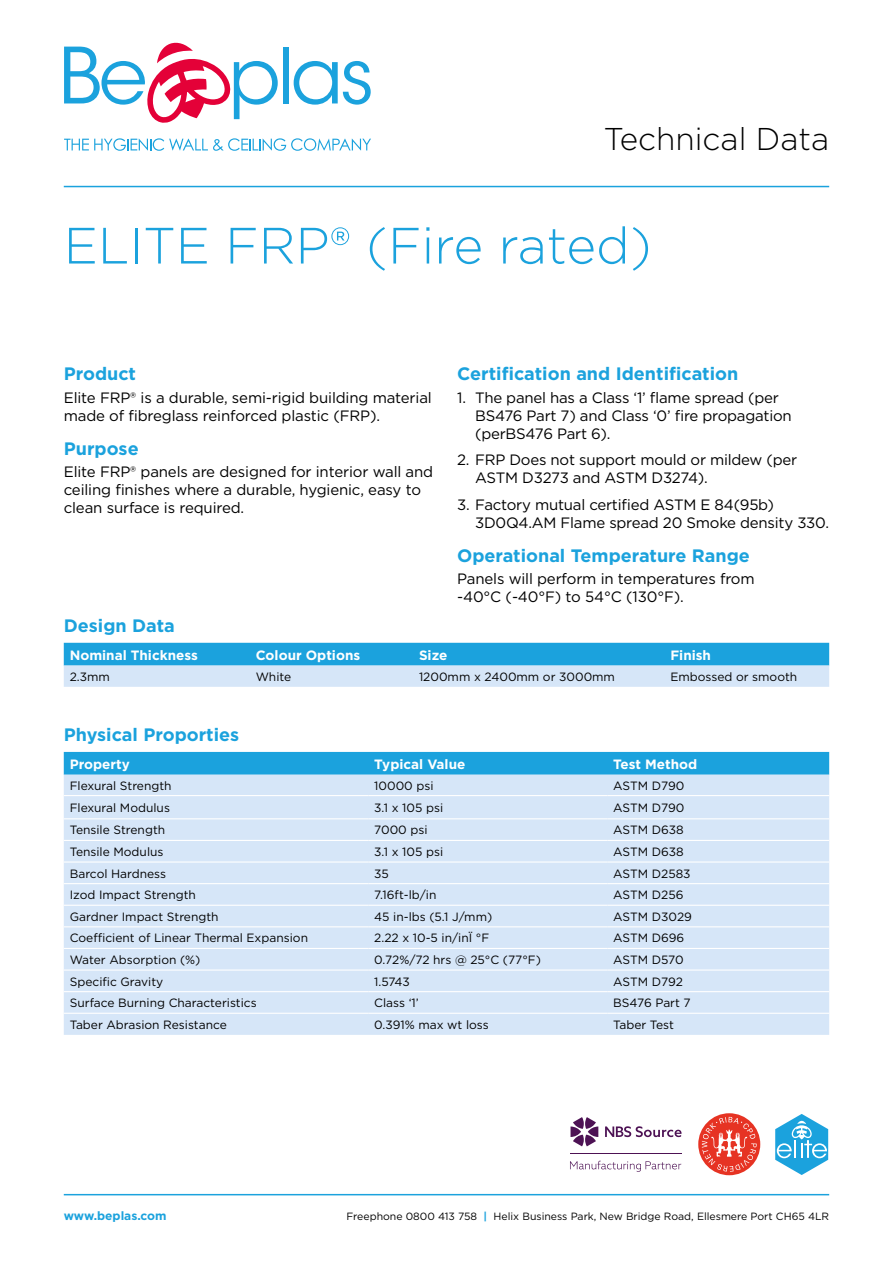
<style>
.page{position:relative;width:893px;height:1263px;background:#fff}
.page>*{position:absolute;margin:0;border:0;box-sizing:border-box;transform-origin:0 0}
.t1{font:300 51px "Gotham";color:#1ba2dd}
.t2{font:300 31.5px "Gotham";color:#000}
.t3{font:700 18px "Gotham";color:#1ba2dd}
.t4{font:15px/18px "Gotham";letter-spacing:-.015em;color:#000}
.t5{font:700 13.5px "Gotham";color:#fff}
.t6{font:12px "Gotham";color:#000}
.t7{font:700 12px "Gotham";color:#1ba2dd}
.t8{font:10.5px "Gotham";color:#000}
.s1{font-weight:700;color:#1ba2dd}
</style>
<div class="page">
<div style="left:283px;top:47px;width:6px;height:56px;background:#1ba2dd"></div>
<svg style="left:294px;top:61px;width:77px;height:44px"></svg>
<svg style="left:64px;top:42px;width:214px;height:81px"></svg>
<svg style="left:64px;top:138px;width:307px;height:13px"></svg>
<svg style="left:775px;top:1114px;width:53px;height:61px"></svg>
<hr style="left:64px;top:186px;width:765px;height:1px;background:#1ba2dd">
<hr style="left:64px;top:1194px;width:765px;height:1px;background:#1ba2dd">
<svg style="left:64px;top:643px;width:765px;height:44px;background:#77c3ea"></svg>
<div style="left:64px;top:752px;width:765px;height:23px;background:#1ba2dd"></div>
<div style="left:64px;top:775px;width:765px;height:260px;background:#d6e6f8"></div>
<hr style="left:64px;top:795px;width:304px;height:1px;background:#fff">
<hr style="left:368px;top:795px;width:239px;height:1px;background:#fff">
<hr style="left:607px;top:795px;width:222px;height:1px;background:#fff">
<hr style="left:64px;top:818px;width:304px;height:1px;background:#fff">
<hr style="left:368px;top:818px;width:239px;height:1px;background:#fff">
<hr style="left:607px;top:818px;width:222px;height:1px;background:#fff">
<hr style="left:64px;top:840px;width:304px;height:1px;background:#fff">
<hr style="left:368px;top:840px;width:239px;height:1px;background:#fff">
<hr style="left:607px;top:840px;width:222px;height:1px;background:#fff">
<hr style="left:64px;top:861px;width:304px;height:1px;background:#fff">
<hr style="left:368px;top:861px;width:239px;height:1px;background:#fff">
<hr style="left:607px;top:861px;width:222px;height:1px;background:#fff">
<hr style="left:64px;top:883px;width:304px;height:1px;background:#fff">
<hr style="left:368px;top:883px;width:239px;height:1px;background:#fff">
<hr style="left:607px;top:883px;width:222px;height:1px;background:#fff">
<hr style="left:64px;top:905px;width:304px;height:1px;background:#fff">
<hr style="left:368px;top:905px;width:239px;height:1px;background:#fff">
<hr style="left:607px;top:905px;width:222px;height:1px;background:#fff">
<hr style="left:64px;top:926px;width:304px;height:1px;background:#fff">
<hr style="left:368px;top:926px;width:239px;height:1px;background:#fff">
<hr style="left:607px;top:926px;width:222px;height:1px;background:#fff">
<hr style="left:64px;top:948px;width:304px;height:1px;background:#fff">
<hr style="left:368px;top:948px;width:239px;height:1px;background:#fff">
<hr style="left:607px;top:948px;width:222px;height:1px;background:#fff">
<hr style="left:64px;top:969px;width:304px;height:1px;background:#fff">
<hr style="left:368px;top:969px;width:239px;height:1px;background:#fff">
<hr style="left:607px;top:969px;width:222px;height:1px;background:#fff">
<hr style="left:64px;top:991px;width:304px;height:1px;background:#fff">
<hr style="left:368px;top:991px;width:239px;height:1px;background:#fff">
<hr style="left:607px;top:991px;width:222px;height:1px;background:#fff">
<hr style="left:64px;top:1013px;width:304px;height:1px;background:#fff">
<hr style="left:368px;top:1013px;width:239px;height:1px;background:#fff">
<hr style="left:607px;top:1013px;width:222px;height:1px;background:#fff">
<svg style="left:698px;top:1113px;width:62px;height:62px"></svg>
<svg style="left:702px;top:1117px;width:55px;height:55px;background:#ec695d"></svg>
<svg style="left:570px;top:1117px;width:28px;height:29px"></svg>
<svg style="left:605px;top:1126px;width:76px;height:11px"></svg>
<hr style="left:570px;top:1153px;width:112px;height:1px;background:#4d1254">
<svg style="left:570px;top:1161px;width:111px;height:11px"></svg>
<h2 class="t2" style="left:604px;top:119px;width:227px">Technical Data</h2>
<h1 class="t1" style="left:64px;top:213px;width:589px">ELITE FRP® (Fire rated)</h1>
<h3 class="t3" style="left:64px;top:362px;width:74px">Product</h3>
<p class="t4" style="left:64px;top:388px;width:370px">Elite FRP® is a durable, semi-rigid building material made of fibreglass reinforced plastic (FRP).</p>
<h3 class="t3" style="left:64px;top:437px;width:76px">Purpose</h3>
<p class="t4" style="left:64px;top:463px;width:371px">Elite FRP® panels are designed for interior wall and ceiling finishes where a durable, hygienic, easy to clean surface is required.</p>
<h3 class="t3" style="left:457px;top:362px;width:283px">Certification and Identification</h3>
<p class="t4" style="left:475px;top:388px;width:318px;text-indent:-18px">1. The panel has a Class ‘1’ flame spread (per<br>BS476 Part 7) and Class ‘0’ fire propagation (perBS476 Part 6).</p>
<p class="t4" style="left:475px;top:450px;width:324px;text-indent:-18px">2. FRP Does not support mould or mildew (per<br>ASTM D3273 and ASTM D3274).</p>
<p class="t4" style="left:475px;top:495px;width:355px;text-indent:-18px">3. Factory mutual certified ASTM E 84(95b)<br>3D0Q4.AM Flame spread 20 Smoke density 330.</p>
<h3 class="t3" style="left:457px;top:544px;width:294px">Operational Temperature Range</h3>
<p class="t4" style="left:457px;top:570px;width:299px">Panels will perform in temperatures from -40°C (-40°F) to 54°C (130°F).</p>
<h3 class="t3" style="left:64px;top:614px;width:113px">Design Data</h3>
<p class="t5" style="left:70px;top:646px;width:130px">Nominal Thickness</p>
<p class="t5" style="left:256px;top:646px;width:106px">Colour Options</p>
<p class="t5" style="left:419px;top:646px;width:30px">Size</p>
<p class="t5" style="left:670px;top:646px;width:42px">Finish</p>
<p class="t6" style="left:70px;top:669px;width:42px">2.3mm</p>
<p class="t6" style="left:256px;top:669px;width:37px">White</p>
<p class="t6" style="left:419px;top:669px;width:197px">1200mm x 2400mm or 3000mm</p>
<p class="t6" style="left:670px;top:669px;width:128px">Embossed or smooth</p>
<h3 class="t3" style="left:64px;top:723px;width:177px">Physical Proporties</h3>
<p class="t5" style="left:70px;top:755px;width:62px">Property</p>
<p class="t5" style="left:374px;top:755px;width:93px">Typical Value</p>
<p class="t5" style="left:613px;top:755px;width:85px">Test Method</p>
<p class="t6" style="left:70px;top:778px;width:103px">Flexural Strength</p>
<p class="t6" style="left:374px;top:778px;width:61px">10000 psi</p>
<p class="t6" style="left:613px;top:778px;width:73px">ASTM D790</p>
<p class="t6" style="left:70px;top:800px;width:102px">Flexural Modulus</p>
<p class="t6" style="left:374px;top:800px;width:70px">3.1 x 105 psi</p>
<p class="t6" style="left:613px;top:800px;width:73px">ASTM D790</p>
<p class="t6" style="left:70px;top:822px;width:97px">Tensile Strength</p>
<p class="t6" style="left:374px;top:822px;width:55px">7000 psi</p>
<p class="t6" style="left:613px;top:822px;width:72px">ASTM D638</p>
<p class="t6" style="left:70px;top:844px;width:95px">Tensile Modulus</p>
<p class="t6" style="left:374px;top:844px;width:70px">3.1 x 105 psi</p>
<p class="t6" style="left:613px;top:844px;width:72px">ASTM D638</p>
<p class="t6" style="left:70px;top:866px;width:98px">Barcol Hardness</p>
<p class="t6" style="left:374px;top:866px;width:16px">35</p>
<p class="t6" style="left:613px;top:866px;width:79px">ASTM D2583</p>
<p class="t6" style="left:70px;top:887px;width:128px">Izod Impact Strength</p>
<p class="t6" style="left:374px;top:887px;width:64px">7.16ft-lb/in</p>
<p class="t6" style="left:613px;top:887px;width:72px">ASTM D256</p>
<p class="t6" style="left:70px;top:909px;width:150px">Gardner Impact Strength</p>
<p class="t6" style="left:374px;top:909px;width:120px">45 in-lbs (5.1 J/mm)</p>
<p class="t6" style="left:613px;top:909px;width:80px">ASTM D3029</p>
<p class="t6" style="left:70px;top:930px;width:240px">Coefficient of Linear Thermal Expansion</p>
<p class="t6" style="left:374px;top:930px;width:116px">2.22 x 10-5 in/inÏ °F</p>
<p class="t6" style="left:613px;top:930px;width:73px">ASTM D696</p>
<p class="t6" style="left:70px;top:952px;width:132px">Water Absorption (%)</p>
<p class="t6" style="left:374px;top:952px;width:168px">0.72%/72 hrs @ 25°C (77°F)</p>
<p class="t6" style="left:613px;top:952px;width:72px">ASTM D570</p>
<p class="t6" style="left:70px;top:974px;width:95px">Specific Gravity</p>
<p class="t6" style="left:374px;top:974px;width:37px">1.5743</p>
<p class="t6" style="left:613px;top:974px;width:71px">ASTM D792</p>
<p class="t6" style="left:70px;top:995px;width:188px">Surface Burning Characteristics</p>
<p class="t6" style="left:374px;top:995px;width:46px">Class ‘1’</p>
<p class="t6" style="left:613px;top:995px;width:79px">BS476 Part 7</p>
<p class="t6" style="left:70px;top:1017px;width:159px">Taber Abrasion Resistance</p>
<p class="t6" style="left:374px;top:1017px;width:116px">0.391% max wt loss</p>
<p class="t6" style="left:613px;top:1017px;width:62px">Taber Test</p>
<p class="t7" style="left:64px;top:1208px;width:104px">www.beplas.com</p>
<p class="t8" style="left:346px;top:1210px;width:484px">Freephone 0800 413 758 <span class="s1">|</span> Helix Business Park, New Bridge Road, Ellesmere Port CH65 4LR</p>
</div>
